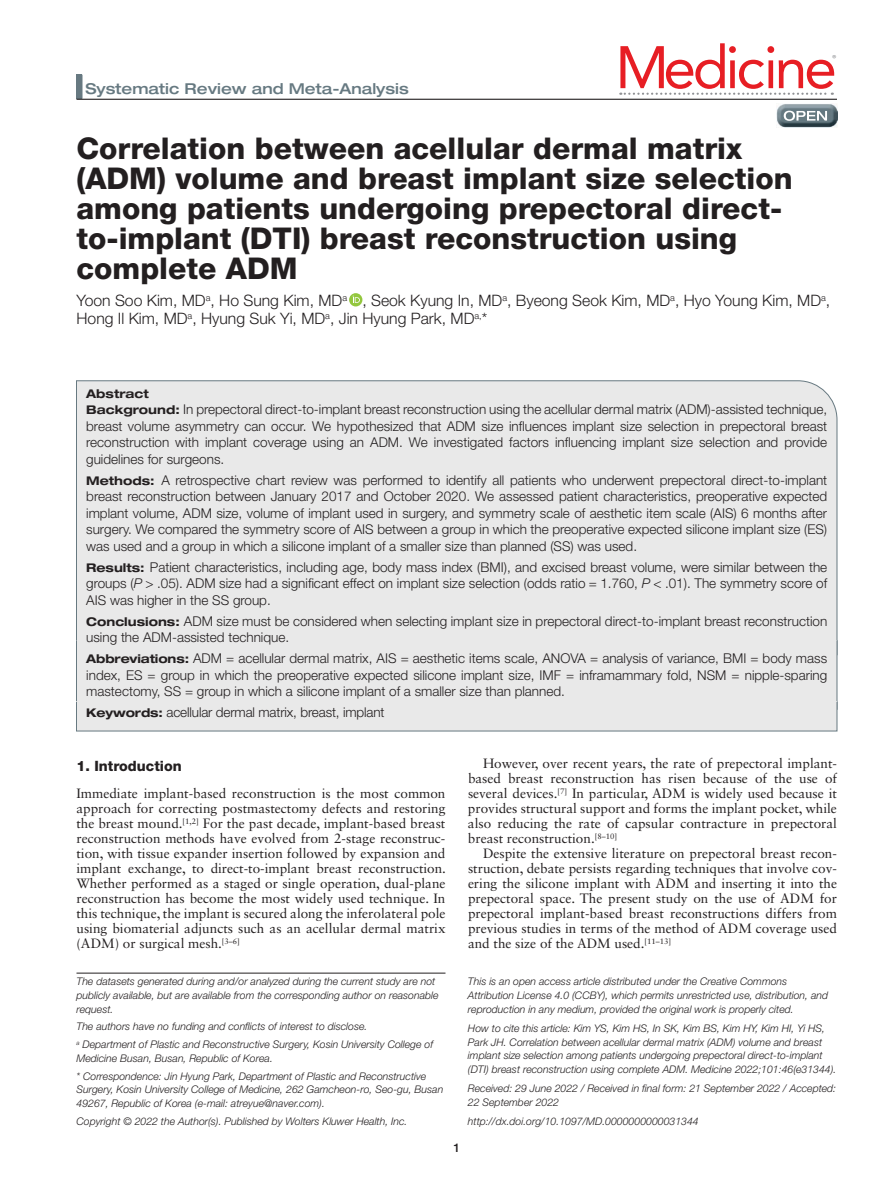
<style>
.page{position:relative;width:891px;height:1188px;background:#fff}
.page>*{position:absolute;margin:0;border:0;box-sizing:border-box;transform-origin:0 0}
.t1{font:59.4px "Avenir";letter-spacing:-.06em;color:#e71e24}
.t2{font:800 30px/30px "Helvetica Neue LT Std";color:#231f20}
.t3{font:300 15.75px/18px "Helvetica Neue LT Std";color:#231f20}
.t4{font:500 expanded 15px "Helvetica Neue LT Std";color:#667981}
.t5{font:800 14.25px "Helvetica Neue LT Std";color:#231f20}
.t6{font:300 13.5px/16.5px "Helvetica Neue LT Std";color:#231f20;text-align:justify}
.t7{font:13.5px/15px "Sabon LT Std";color:#231f20;text-align:justify}
.t8{font:700 expanded 12px "Helvetica Neue LT Std";color:#231f20}
.t9{font:500 12px "Helvetica Neue LT Std";color:#231f20}
.t10{font:italic 300 10.5px/13.5px "Helvetica Neue LT Std";color:#231f20}
.t11{font:500 10.35px "Akzidenz Grotesk BE";color:#909295}
.s1{font-weight:700;font-stretch:expanded;font-size:12px}
.s2{font-style:italic}
</style>
<div class="page">
<div style="left:76px;top:74px;width:6px;height:25px;background:#677981"></div>
<hr style="left:76px;top:99px;width:761px;height:1px;background:#231f20">
<img style="left:776px;top:104px;width:61px;height:24px">
<svg style="left:784px;top:111px;width:43px;height:10px"></svg>
<svg style="left:620px;top:93px;width:213px;height:2px"></svg>
<div style="left:76px;top:380px;width:762px;height:276px;background:#e9e9e9"></div>
<div style="left:76px;top:640px;width:761px;height:71px;background:#e9e9e9"></div>
<div style="left:76px;top:702px;width:761px;height:29px;background:#e9e9e9"></div>
<div style="left:349px;top:293px;width:13px;height:13px;background:#93c73e;border-radius:50%"></div>
<svg style="left:353px;top:296px;width:7px;height:7px"></svg>
<hr style="left:76px;top:973px;width:370px;height:1px;background:#231f20">
<p class="t4" style="left:86px;top:80px;width:325px">Systematic Review and Meta-Analysis</p>
<h1 class="t1" style="left:615px;top:33px;width:223px">Medicine</h1>
<p class="t11" style="left:832px;top:52px;width:6px">®</p>
<h2 class="t2" style="left:76px;top:134px;width:718px">Correlation between acellular dermal matrix (ADM) volume and breast implant size selection among patients undergoing prepectoral direct&shy;to-implant (DTI) breast reconstruction using complete ADM</h2>
<p class="t3" style="left:76px;top:291px;width:755px">Yoon Soo Kim, MD<sup>a</sup>, Ho Sung Kim, MD<sup>a</sup> , Seok Kyung In, MD<sup>a</sup>, Byeong Seok Kim, MD<sup>a</sup>, Hyo Young Kim, MD<sup>a</sup>,<br>Hong Il Kim, MD<sup>a</sup>, Hyung Suk Yi, MD<sup>a</sup>, Jin Hyung Park, MD<sup>a,</sup>*</p>
<p class="t8" style="left:86px;top:386px;width:64px">Abstract</p>
<p class="t6" style="left:86px;top:401px;width:743px"><span class="s1">Background:</span> In prepectoral direct-to-implant breast reconstruction using the acellular dermal matrix (ADM)-assisted technique, breast volume asymmetry can occur. We hypothesized that ADM size influences implant size selection in prepectoral breast reconstruction with implant coverage using an ADM. We investigated factors influencing implant size selection and provide guidelines for surgeons.</p>
<p class="t6" style="left:86px;top:472px;width:743px"><span class="s1">Methods:</span> A retrospective chart review was performed to identify all patients who underwent prepectoral direct-to-implant breast reconstruction between January 2017 and October 2020. We assessed patient characteristics, preoperative expected implant volume, ADM size, volume of implant used in surgery, and symmetry scale of aesthetic item scale (AIS) 6 months after surgery. We compared the symmetry score of AIS between a group in which the preoperative expected silicone implant size (ES) was used and a group in which a silicone implant of a smaller size than planned (SS) was used.</p>
<p class="t6" style="left:86px;top:559px;width:743px"><span class="s1">Results:</span> Patient characteristics, including age, body mass index (BMI), and excised breast volume, were similar between the groups (<span class="s2">P</span> &gt; .05). ADM size had a significant effect on implant size selection (odds ratio = 1.760, <span class="s2">P</span> &lt; .01). The symmetry score of AIS was higher in the SS group.</p>
<p class="t6" style="left:86px;top:613px;width:743px"><span class="s1">Conclusions:</span> ADM size must be considered when selecting implant size in prepectoral direct-to-implant breast reconstruction using the ADM-assisted technique.</p>
<p class="t6" style="left:86px;top:650px;width:743px"><span class="s1">Abbreviations:</span> ADM = acellular dermal matrix, AIS = aesthetic items scale, ANOVA = analysis of variance, BMI = body mass index, ES = group in which the preoperative expected silicone implant size, IMF = inframammary fold, NSM = nipple-sparing mastectomy, SS = group in which a silicone implant of a smaller size than planned.</p>
<p class="t6" style="left:86px;top:704px;width:300px"><span class="s1">Keywords:</span> acellular dermal matrix, breast, implant</p>
<p class="t5" style="left:76px;top:758px;width:107px">1. Introduction</p>
<p class="t7" style="left:76px;top:786px;width:371px">Immediate implant-based reconstruction is the most common approach for correcting postmastectomy defects and restoring the breast mound.<sup>[1,2]</sup> For the past decade, implant-based breast reconstruction methods have evolved from 2-stage reconstruc&shy;tion, with tissue expander insertion followed by expansion and implant exchange, to direct-to-implant breast reconstruction.<br>Whether performed as a staged or single operation, dual-plane reconstruction has become the most widely used technique. In this technique, the implant is secured along the inferolateral pole using biomaterial adjuncts such as an acellular dermal matrix (ADM) or surgical mesh.<sup>[3–6]</sup></p>
<p class="t7" style="left:468px;top:756px;width:371px;text-indent:15px">However, over recent years, the rate of prepectoral implant&shy;based breast reconstruction has risen because of the use of several devices.<sup>[7]</sup> In particular, ADM is widely used because it provides structural support and forms the implant pocket, while also reducing the rate of capsular contracture in prepectoral breast reconstruction.<sup>[8–10]</sup></p>
<p class="t7" style="left:468px;top:846px;width:371px;text-indent:15px">Despite the extensive literature on prepectoral breast recon&shy;struction, debate persists regarding techniques that involve cov&shy;ering the silicone implant with ADM and inserting it into the prepectoral space. The present study on the use of ADM for prepectoral implant-based breast reconstructions differs from previous studies in terms of the method of ADM coverage used and the size of the ADM used.<sup>[11–13]</sup></p>
<p class="t10" style="left:76px;top:975px;width:364px">The datasets generated during and/or analyzed during the current study are not publicly available, but are available from the corresponding author on reasonable request.</p>
<p class="t10" style="left:76px;top:1018px;width:358px;line-height:18px">The authors have no funding and conflicts of interest to disclose.<br><sup>a</sup> Department of Plastic and Reconstructive Surgery, Kosin University College of</p>
<p class="t10" style="left:76px;top:1049px;width:351px;line-height:18px">Medicine Busan, Busan, Republic of Korea.<br>* Correspondence: Jin Hyung Park, Department of Plastic and Reconstructive</p>
<p class="t10" style="left:76px;top:1083px;width:368px">Surgery, Kosin University College of Medicine, 262 Gamcheon-ro, Seo-gu, Busan<br>49267, Republic of Korea (e-mail: atreyue@naver.com).</p>
<p class="t10" style="left:76px;top:1114px;width:333px">Copyright © 2022 the Author(s). Published by Wolters Kluwer Health, Inc.</p>
<p class="t9" style="left:453px;top:1140px;width:8px">1</p>
<p class="t10" style="left:468px;top:975px;width:362px">This is an open access article distributed under the Creative Commons<br>Attribution License 4.0 (CCBY), which permits unrestricted use, distribution, and reproduction in any medium, provided the original work is properly cited.</p>
<p class="t10" style="left:468px;top:1021px;width:370px">How to cite this article: Kim YS, Kim HS, In SK, Kim BS, Kim HY, Kim HI, Yi HS, Park JH. Correlation between acellular dermal matrix (ADM) volume and breast implant size selection among patients undergoing prepectoral direct-to-implant (DTI) breast reconstruction using complete ADM. Medicine 2022;101:46(e31344).</p>
<p class="t10" style="left:468px;top:1081px;width:370px">Received: 29 June 2022 / Received in final form: 21 September 2022 / Accepted:<br>22 September 2022</p>
<p class="t10" style="left:468px;top:1114px;width:232px">http://dx.doi.org/10.1097/MD.0000000000031344</p>
</div>
